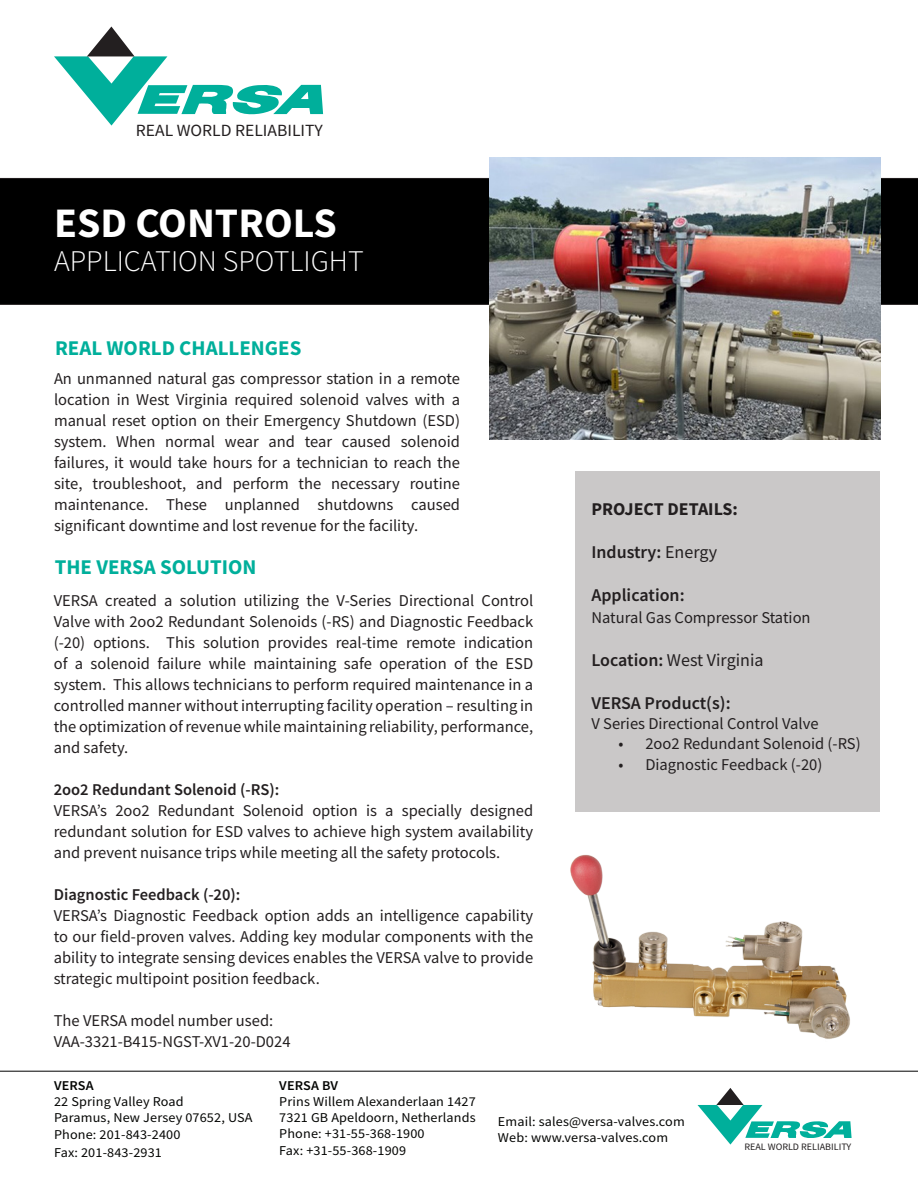
<style>
.page{position:relative;width:918px;height:1188px;background:#fff}
.page>*{position:absolute;margin:0;border:0;box-sizing:border-box;transform-origin:0 0}
.t1{font:700 42px "Source Sans Pro";color:#fff}
.t2{font:300 30px "Source Sans Pro";color:#fff}
.t3{font:700 21px "Source Sans Pro";color:#00af9b}
.t4{font:600 18px "Source Sans Pro";color:#231f20}
.t5{font:18px "Source Sans Pro";color:#231f20}
.t6{font:700 18px "Source Sans Pro";color:#231f20}
.t7{font:17.1px "Source Sans Pro";color:#231f20}
.t8{font:16.5px/21px "Source Sans Pro";color:#231f20;text-align:justify}
.t9{font:600 16.5px "Source Sans Pro";color:#231f20}
.Text_normal{font:13.5px "Source Sans Pro";letter-spacing:.01em;color:#040503;scale:1.05 1}
.Text_normal-2{font:600 13.5px "Source Sans Pro";letter-spacing:.01em;color:#040503;scale:1.05 1}
.t10{font:9.75px "Source Sans Pro";color:#231f20}
.s1{font-weight:400}
.s2{font-weight:600}
</style>
<div class="page">
<div style="left:0;top:178px;width:918px;height:127px;background:#000"></div>
<img style="left:489px;top:158px;width:391px;height:282px">
<svg style="left:698px;top:1088px;width:154px;height:57px"></svg>
<hr style="left:0;top:1071px;width:918px;height:1px;background:#000">
<div style="left:576px;top:471px;width:304px;height:341px;background:#cac8c8"></div>
<img style="left:570px;top:854px;width:280px;height:185px">
<svg style="left:54px;top:27px;width:269px;height:99px"></svg>
<p class="t7" style="left:136px;top:119px;width:188px">REAL WORLD RELIABILITY</p>
<p class="t1" style="left:54px;top:194px;width:284px">ESD CONTROLS</p>
<p class="t2" style="left:54px;top:243px;width:311px">APPLICATION SPOTLIGHT</p>
<p class="t3" style="left:55px;top:334px;width:248px">REAL WORLD CHALLENGES</p>
<p class="t8" style="left:54px;top:368px;width:408px">An unmanned natural gas compressor station in a remote location in West Virginia required solenoid valves with a manual reset option on their Emergency Shutdown (ESD) system. When normal wear and tear caused solenoid failures, it would take hours for a technician to reach the site, troubleshoot, and perform the necessary routine maintenance. These unplanned shutdowns caused significant downtime and lost revenue for the facility.</p>
<p class="t3" style="left:55px;top:553px;width:203px">THE VERSA SOLUTION</p>
<p class="t8" style="left:54px;top:590px;width:481px">VERSA created a solution utilizing the V-Series Directional Control Valve with 2oo2 Redundant Solenoids (-RS) and Diagnostic Feedback (-20) options. This solution provides real-time remote indication of a solenoid failure while maintaining safe operation of the ESD system. This allows technicians to perform required maintenance in a controlled manner without interrupting facility operation – resulting in the optimization of revenue while maintaining reliability, performance, and safety.</p>
<p class="t9" style="left:54px;top:779px;width:227px">2oo2 Redundant Solenoid (-RS):</p>
<p class="t8" style="left:54px;top:800px;width:481px">VERSA’s 2oo2 Redundant Solenoid option is a specially designed redundant solution for ESD valves to achieve high system availability and prevent nuisance trips while meeting all the safety protocols.</p>
<p class="t9" style="left:54px;top:884px;width:188px">Diagnostic Feedback (-20):</p>
<p class="t8" style="left:54px;top:905px;width:481px">VERSA’s Diagnostic Feedback option adds an intelligence capability to our field-proven valves. Adding key modular components with the ability to integrate sensing devices enables the VERSA valve to provide strategic multipoint position feedback.</p>
<p class="t8" style="left:54px;top:1010px;width:221px">The VERSA model number used:</p>
<p class="t8" style="left:54px;top:1031px;width:238px">VAA-3321-B415-NGST-XV1-20-D024</p>
<p class="t6" style="left:591px;top:497px;width:148px">PROJECT DETAILS:</p>
<p class="t4" style="left:591px;top:540px;width:127px">Industry: <span class="s1">Energy</span></p>
<p class="t4" style="left:591px;top:584px;width:95px">Application:</p>
<p class="t8" style="left:591px;top:607px;width:221px">Natural Gas Compressor Station</p>
<p class="t5" style="left:591px;top:649px;width:174px"><span class="s2">Location:</span> West Virginia</p>
<p class="t4" style="left:591px;top:692px;width:141px">VERSA Product(s):</p>
<p class="t8" style="left:591px;top:713px;width:229px">V Series Directional Control Valve</p>
<p class="t8" style="left:618px;top:733px;width:244px">• 2oo2 Redundant Solenoid (-RS)</p>
<p class="t8" style="left:618px;top:754px;width:206px">• Diagnostic Feedback (-20)</p>
<p class="Text_normal-2" style="left:54px;top:1077px;width:39px">VERSA</p>
<p class="Text_normal" style="left:54px;top:1093px;width:125px">22 Spring Valley Road</p>
<p class="Text_normal" style="left:54px;top:1109px;width:191px">Paramus, New Jersey 07652, USA</p>
<p class="Text_normal" style="left:54px;top:1125px;width:122px">Phone: 201-843-2400</p>
<p class="Text_normal" style="left:54px;top:1143px;width:104px">Fax: 201-843-2931</p>
<p class="Text_normal-2" style="left:279px;top:1076px;width:57px">VERSA BV</p>
<p class="Text_normal" style="left:279px;top:1093px;width:189px">Prins Willem Alexanderlaan 1427</p>
<p class="Text_normal" style="left:279px;top:1109px;width:189px">7321 GB Apeldoorn, Netherlands</p>
<p class="Text_normal" style="left:279px;top:1125px;width:140px">Phone: +31-55-368-1900</p>
<p class="Text_normal" style="left:279px;top:1141px;width:122px">Fax: +31-55-368-1909</p>
<p class="Text_normal" style="left:498px;top:1113px;width:180px">Email: sales@versa-valves.com</p>
<p class="Text_normal" style="left:498px;top:1129px;width:164px">Web: www.versa-valves.com</p>
<p class="t10" style="left:744px;top:1141px;width:108px">REAL WORLD RELIABILITY</p>
</div>
